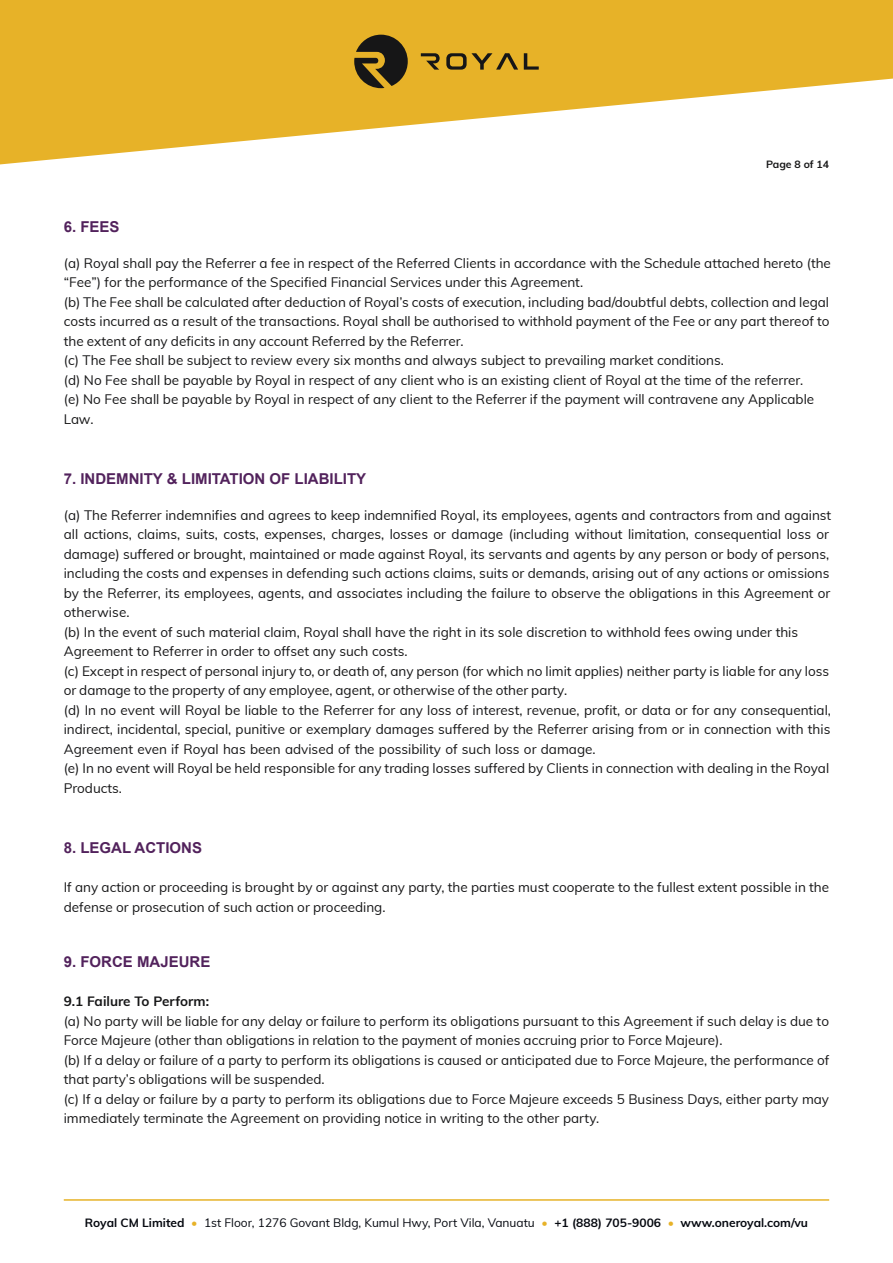
<style>
.page{position:relative;width:893px;height:1263px;background:#fff}
.page>*{position:absolute;margin:0;border:0;box-sizing:border-box;transform-origin:0 0}
.t1{font:700 15px "Arial";color:#52225c}
.t2{font:13.5px/19.5px "Muli";color:#161617}
.t3{font:700 13.5px "Muli";color:#161617}
.t4{font:12px "Muli";color:#05080f}
.t5{font:700 10.5px "Muli";color:#161617}
.s1{font-style:inherit}
.s2{font-weight:700}
.s3{font-weight:700;color:#e7b228}
</style>
<div class="page">
<svg style="left:0;top:0;width:893px;height:165px;fill:#e7b228"></svg>
<svg style="left:421px;top:53px;width:19px;height:17px"></svg>
<svg style="left:524px;top:53px;width:15px;height:17px"></svg>
<svg style="left:446px;top:53px;width:72px;height:17px"></svg>
<svg style="left:354px;top:35px;width:54px;height:53px;background:#64501d"></svg>
<hr style="left:64px;top:1199px;width:765px;height:2px;background:#e7b228">
<p class="t5" style="left:766px;top:156px;width:65px">Page 8 of 14</p>
<p class="t1" style="left:64px;top:217px;width:57px">6. FEES</p>
<p class="t2" style="left:64px;top:252px;width:769px">(a) Royal shall pay the Referr<span class="s1">er</span> a fee in respect of the Referred Clients in accordance with the Schedule attached hereto (the “Fee”) for the performance of the Specified Financial Services under this Agreement.<br>(b) The Fee shall be calculated after deduction of Royal’s costs of execution, including bad/doubtful debts, collection and legal costs incurred as a result of the transactions. Royal shall be authorised to withhold payment of the Fee or any part thereof to the extent of any deficits in any account Referred by the Referr<span class="s1">er</span>.<br>(c) The Fee shall be subject to review every six months and always subject to prevailing market conditions.<br>(d) No Fee shall be payable by Royal in respect of any client who is an existing client of Royal at the time of the referr<span class="s1">er</span>.<br>(e) No Fee shall be payable by Royal in respect of any client to the Referr<span class="s1">er</span> if the payment will contravene any Applicable Law.</p>
<p class="t1" style="left:64px;top:469px;width:304px">7. INDEMNITY &amp; LIMITATION OF LIABILITY</p>
<p class="t2" style="left:64px;top:504px;width:769px">(a) The Referr<span class="s1">er</span> indemnifies and agrees to keep indemnified Royal, its employees, agents and contractors from and against all actions, claims, suits, costs, expenses, charges, losses or damage (including without limitation, consequential loss or damage) suffered or brought, maintained or made against Royal, its servants and agents by any person or body of persons, including the costs and expenses in defending such actions claims, suits or demands, arising out of any actions or omissions by the Referr<span class="s1">er</span>, its employees, agents, and associates including the failure to observe the obligations in this Agreement or otherwise.<br>(b) In the event of such material claim, Royal shall have the right in its sole discretion to withhold fees owing under this Agreement to Referr<span class="s1">er</span> in order to offset any such costs.<br>(c) Except in respect of personal injury to, or death of, any person (for which no limit applies) neither party is liable for any loss or damage to the property of any employee, agent, or otherwise of the other party.<br>(d) In no event will Royal be liable to the Referr<span class="s1">er</span> for any loss of interest, revenue, profit, or data or for any consequential, indirect, incidental, special, punitive or exemplary damages suffered by the Referr<span class="s1">er</span> arising from or in connection with this Agreement even if Royal has been advised of the possibility of such loss or damage.<br>(e) In no event will Royal be held responsible for any trading losses suffered by Clients in connection with dealing in the Royal Products.</p>
<p class="t1" style="left:64px;top:838px;width:140px">8. LEGAL ACTIONS</p>
<p class="t2" style="left:64px;top:877px;width:767px">If any action or proceeding is brought by or against any party, the parties must cooperate to the fullest extent possible in the defense or prosecution of such action or proceeding.</p>
<p class="t1" style="left:64px;top:952px;width:148px">9. FORCE MAJEURE</p>
<p class="t3" style="left:64px;top:991px;width:147px">9.1 Failure To Perform:</p>
<p class="t2" style="left:64px;top:1010px;width:767px">(a) No party will be liable for any delay or failure to perform its obligations pursuant to this Agreement if such delay is due to Force Majeure (other than obligations in relation to the payment of monies accruing prior to Force Majeure).<br>(b) If a delay or failure of a party to perform its obligations is caused or anticipated due to Force Majeure, the performance of that party’s obligations will be suspended.<br>(c) If a delay or failure by a party to perform its obligations due to Force Majeure exceeds 5 Business Days, either party may immediately terminate the Agreement on providing notice in writing to the other party.</p>
<p class="t4" style="left:85px;top:1213px;width:725px"><span class="s2">Royal CM Limited</span> <span class="s3">•</span> 1st Floor, 1276 Govant Bldg, Kumul Hwy, Port Vila, Vanuatu <span class="s3">•</span> <span class="s2">+1 (888) 705-9006</span> <span class="s3">•</span> <span class="s2">www.oneroyal.com/vu</span></p>
</div>
